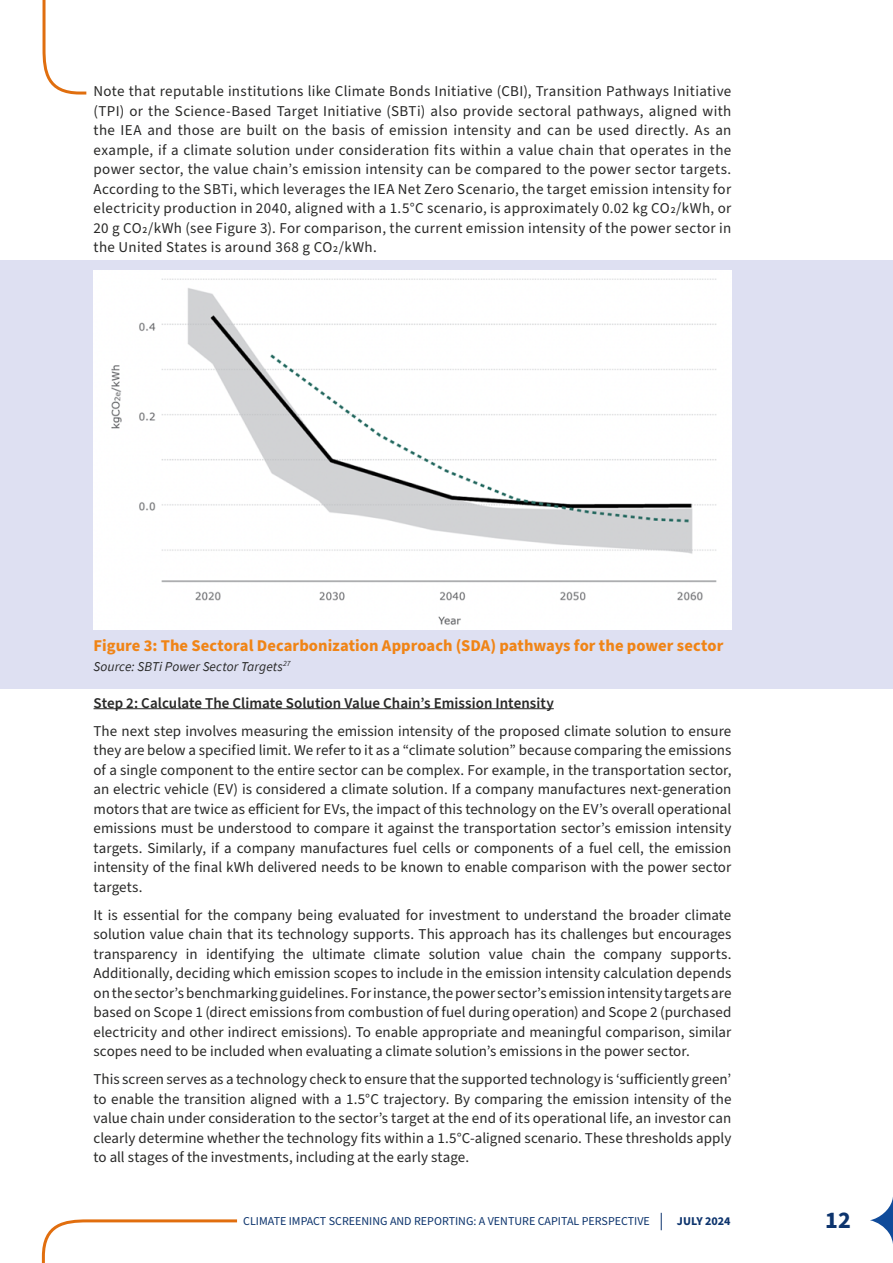
<style>
.page{position:relative;width:893px;height:1263px;background:#fff}
.page>*{position:absolute;margin:0;border:0;box-sizing:border-box;transform-origin:0 0}
.t1{font:700 24px "Source Sans Pro";color:#0d346d}
.Box_titulo{font:700 16.5px "Source Sans Pro";letter-spacing:.005em;color:#f08416}
.Texto_artigos{font:15px/19.5px "Source Sans Pro";letter-spacing:.005em;color:#282827;text-align:justify}
.Titulo_sublinhado{font:600 15px "Source Sans Pro";letter-spacing:.005em;color:#282827}
.Fonte_Figuras{font:italic 13.5px "Source Sans Pro";letter-spacing:.005em;color:#282827}
.t2{font:12px "Source Sans Pro";color:#0d346d}
.t3{font:700 12px "Source Sans Pro";color:#0d346d}
</style>
<div class="page">
<svg style="left:870px;top:1197px;width:23px;height:47px"></svg>
<svg style="left:41px;top:1219px;width:197px;height:44px"></svg>
<svg style="left:661px;top:1213px;width:1px;height:17px"></svg>
<div style="left:0;top:260px;width:893px;height:429px;background:#dee0f2"></div>
<svg style="left:42px;top:0;width:45px;height:95px"></svg>
<img style="left:93px;top:271px;width:638px;height:358px">
<hr style="left:94px;top:708px;width:460px;height:1px;background:#282827">
<p class="Texto_artigos" style="left:94px;top:82px;width:639px">Note that reputable institutions like Climate Bonds Initiative (CBI), Transition Pathways Initiative (TPI) or the Science-Based Target Initiative (SBTi) also provide sectoral pathways, aligned with the IEA and those are built on the basis of emission intensity and can be used directly. As an example, if a climate solution under consideration fits within a value chain that operates in the power sector, the value chain’s emission intensity can be compared to the power sector targets.<br>According to the SBTi, which leverages the IEA Net Zero Scenario, the target emission intensity for electricity production in 2040, aligned with a 1.5°C scenario, is approximately 0.02 kg CO2/kWh, or 20 g CO2/kWh (see Figure 3). For comparison, the current emission intensity of the power sector in the United States is around 368 g CO2/kWh.</p>
<p class="Box_titulo" style="left:94px;top:635px;width:631px">Figure 3: The Sectoral Decarbonization Approach (SDA) pathways for the power sector</p>
<p class="Fonte_Figuras" style="left:94px;top:658px;width:199px">Source: SBTi Power Sector Targets<sup>27</sup></p>
<p class="Titulo_sublinhado" style="left:94px;top:693px;width:462px">Step 2: Calculate The Climate Solution Value Chain’s Emission Intensity</p>
<p class="Texto_artigos" style="left:94px;top:721px;width:639px">The next step involves measuring the emission intensity of the proposed climate solution to ensure they are below a specified limit. We refer to it as a “climate solution” because comparing the emissions of a single component to the entire sector can be complex. For example, in the transportation sector, an electric vehicle (EV) is considered a climate solution. If a company manufactures next-generation motors that are twice as efficient for EVs, the impact of this technology on the EV’s overall operational emissions must be understood to compare it against the transportation sector’s emission intensity targets. Similarly, if a company manufactures fuel cells or components of a fuel cell, the emission intensity of the final kWh delivered needs to be known to enable comparison with the power sector targets.</p>
<p class="Texto_artigos" style="left:94px;top:905px;width:639px">It is essential for the company being evaluated for investment to understand the broader climate solution value chain that its technology supports. This approach has its challenges but encourages transparency in identifying the ultimate climate solution value chain the company supports.<br>Additionally, deciding which emission scopes to include in the emission intensity calculation depends on the sector’s benchmarking guidelines. For instance, the power sector’s emission intensity targets are based on Scope 1 (direct emissions from combustion of fuel during operation) and Scope 2 (purchased electricity and other indirect emissions). To enable appropriate and meaningful comparison, similar scopes need to be included when evaluating a climate solution’s emissions in the power sector.</p>
<p class="Texto_artigos" style="left:94px;top:1070px;width:639px">This screen serves as a technology check to ensure that the supported technology is ‘sufficiently green’ to enable the transition aligned with a 1.5°C trajectory. By comparing the emission intensity of the value chain under consideration to the sector’s target at the end of its operational life, an investor can clearly determine whether the technology fits within a 1.5°C-aligned scenario. These thresholds apply to all stages of the investments, including at the early stage.</p>
<p class="t2" style="left:243px;top:1213px;width:408px">CLIMATE IMPACT SCREENING AND REPORTING: A VENTURE CAPITAL PERSPECTIVE</p>
<p class="t3" style="left:677px;top:1213px;width:55px">JULY 2024</p>
<h1 class="t1" style="left:825px;top:1203px;width:27px">12</h1>
</div>
